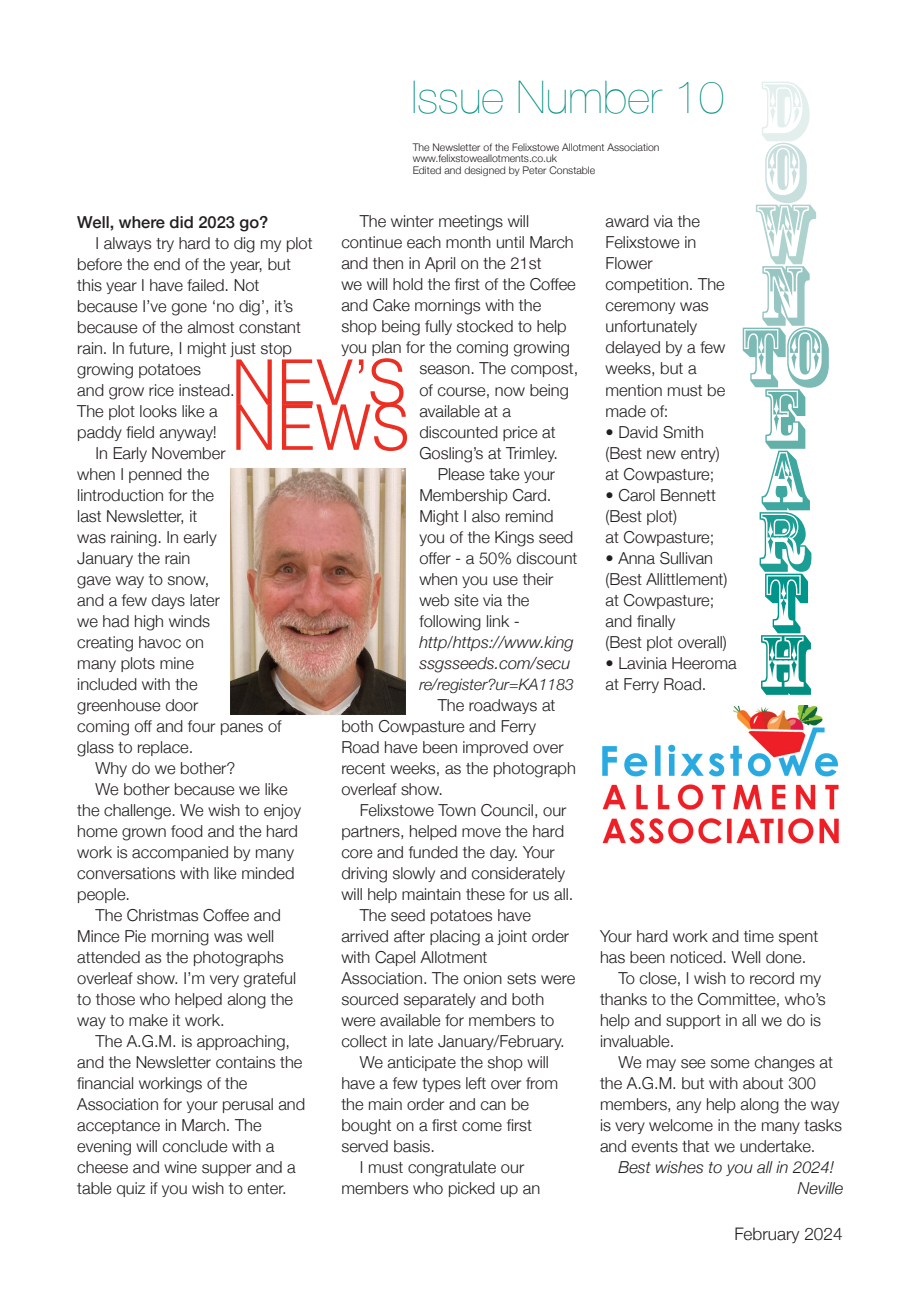
<style>
.page{position:relative;width:920px;height:1290px;background:#fff}
.page>*{position:absolute;margin:0;border:0;box-sizing:border-box;transform-origin:0 0}
.t1{font:79.5px "Rosewood Std";color:#7cbab6}
.t2{font:79.5px "Rosewood Std";color:#e3efed}
.t3{font:79.5px "Rosewood Std";color:#c8dfdd}
.t4{font:79.5px "Rosewood Std";color:#aed2ce}
.t5{font:79.5px "Rosewood Std";color:#97c6c2}
.t6{font:79.5px "Rosewood Std";color:#63b0a9}
.t7{font:79.5px "Rosewood Std";color:#3ea79f}
.t8{font:79.5px "Rosewood Std";color:#1c9e94}
.t9{font:79.5px "Rosewood Std";color:#00958a}
.t10{font:79.5px "Rosewood Std";color:#008f81}
.t11{font:300 63px/45px "Helvetica";color:#ec2f23}
.t12{font:200 45px "Helvetica Neue";color:#008f81}
.t13{font:300 17.25px "Helvetica Neue";color:#231f20}
.t14{font:300 16.5px/21px "Helvetica Neue";color:#231f20}
.t15{font:italic 300 16.5px/21px "Helvetica Neue";color:#231f20}
.t16{font:500 16.5px "Helvetica Neue";color:#231f20}
.t17{font:italic 300 15.75px "Helvetica Neue";color:#231f20}
.t18{font:300 10.5px/11.2px "Helvetica Neue";color:#231f20}
.s1{font-style:normal}
</style>
<div class="page">
<img style="left:602px;top:706px;width:237px;height:138px">
<img style="left:232px;top:469px;width:172px;height:245px">
<div style="left:230px;top:467px;width:176px;height:249px;border:1px solid #e7e8e9"></div>
<h3 class="t12" style="left:412px;top:71px;width:314px">Issue Number 10</h3>
<h1 class="t2" style="left:759px;top:82px;width:50px">D</h1>
<h1 class="t3" style="left:761px;top:143px;width:46px">O</h1>
<h1 class="t4" style="left:753px;top:205px;width:62px">W</h1>
<h1 class="t5" style="left:760px;top:266px;width:48px">N</h1>
<h1 class="t1" style="left:739px;top:328px;width:90px">TO</h1>
<h1 class="t6" style="left:763px;top:389px;width:42px">E</h1>
<h1 class="t7" style="left:759px;top:451px;width:49px">A</h1>
<h1 class="t8" style="left:757px;top:512px;width:54px">R</h1>
<h1 class="t9" style="left:761px;top:574px;width:46px">T</h1>
<h1 class="t10" style="left:758px;top:635px;width:51px">H</h1>
<p class="t18" style="left:413px;top:141px;width:248px">The Newsletter of the Felixstowe Allotment Association www.felixstoweallotments.co.uk<br>Edited and designed by Peter Constable</p>
<p class="t16" style="left:77px;top:212px;width:193px">Well, where did 2023 go?</p>
<p class="t14" style="left:96px;top:232px;width:218px">I always try hard to dig my plot</p>
<p class="t14" style="left:77px;top:253px;width:215px">before the end of the year, but</p>
<p class="t14" style="left:77px;top:274px;width:184px">this year I have failed. Not</p>
<p class="t14" style="left:77px;top:295px;width:217px">because I’ve gone ‘no dig’, it’s</p>
<p class="t14" style="left:77px;top:316px;width:225px">because of the almost constant</p>
<p class="t14" style="left:77px;top:337px;width:216px">rain. In future, I might just stop</p>
<p class="t14" style="left:77px;top:358px;width:125px">growing potatoes</p>
<p class="t14" style="left:77px;top:379px;width:159px">and grow rice instead.</p>
<p class="t14" style="left:77px;top:400px;width:142px">The plot looks like a</p>
<p class="t14" style="left:77px;top:421px;width:141px">paddy field anyway!</p>
<p class="t14" style="left:96px;top:442px;width:131px">In Early November</p>
<p class="t14" style="left:77px;top:463px;width:134px">when I penned the</p>
<p class="t14" style="left:77px;top:484px;width:138px">lintroduction for the</p>
<p class="t14" style="left:77px;top:505px;width:122px">last Newsletter, it</p>
<p class="t14" style="left:77px;top:526px;width:141px">was raining. In early</p>
<p class="t14" style="left:77px;top:547px;width:115px">January the rain</p>
<p class="t14" style="left:77px;top:568px;width:134px">gave way to snow,</p>
<p class="t14" style="left:77px;top:589px;width:144px">and a few days later</p>
<p class="t14" style="left:77px;top:610px;width:134px">we had high winds</p>
<p class="t14" style="left:77px;top:631px;width:128px">creating havoc on</p>
<p class="t14" style="left:77px;top:652px;width:118px">many plots mine</p>
<p class="t14" style="left:77px;top:673px;width:122px">included with the</p>
<p class="t14" style="left:77px;top:694px;width:123px">greenhouse door</p>
<p class="t14" style="left:77px;top:715px;width:206px">coming off and four panes of</p>
<p class="t14" style="left:77px;top:736px;width:118px">glass to replace.</p>
<p class="t14" style="left:96px;top:757px;width:141px">Why do we bother?</p>
<p class="t14" style="left:96px;top:778px;width:193px">We bother because we like</p>
<p class="t14" style="left:77px;top:799px;width:225px">the challenge. We wish to enjoy</p>
<p class="t14" style="left:77px;top:820px;width:222px">home grown food and the hard</p>
<p class="t14" style="left:77px;top:841px;width:218px">work is accompanied by many</p>
<p class="t14" style="left:77px;top:862px;width:219px">conversations with like minded</p>
<p class="t14" style="left:77px;top:883px;width:54px">people.</p>
<p class="t14" style="left:96px;top:904px;width:187px">The Christmas Coffee and</p>
<p class="t14" style="left:77px;top:925px;width:198px">Mince Pie morning was well</p>
<p class="t14" style="left:77px;top:946px;width:208px">attended as the photographs</p>
<p class="t14" style="left:77px;top:967px;width:220px">overleaf show. I’m very grateful</p>
<p class="t14" style="left:77px;top:988px;width:217px">to those who helped along the</p>
<p class="t14" style="left:77px;top:1009px;width:149px">way to make it work.</p>
<p class="t14" style="left:96px;top:1030px;width:196px">The A.G.M. is approaching,</p>
<p class="t14" style="left:77px;top:1051px;width:227px">and the Newsletter contains the</p>
<p class="t14" style="left:77px;top:1072px;width:172px">financial workings of the</p>
<p class="t14" style="left:77px;top:1093px;width:229px">Association for your perusal and</p>
<p class="t14" style="left:77px;top:1114px;width:186px">acceptance in March. The</p>
<p class="t14" style="left:77px;top:1135px;width:199px">evening will conclude with a</p>
<p class="t14" style="left:77px;top:1156px;width:220px">cheese and wine supper and a</p>
<p class="t14" style="left:77px;top:1177px;width:211px">table quiz if you wish to enter.</p>
<p class="t14" style="left:606px;top:211px;width:121px">award via the<br>Felixstowe in<br>Flower competition. The ceremony was unfortunately delayed by a few weeks, but a mention must be made of:</p>
<p class="t14" style="left:606px;top:421px;width:116px">• David Smith (Best new entry) at Cowpasture;</p>
<p class="t14" style="left:606px;top:484px;width:112px">• Carol Bennett (Best plot)<br>at Cowpasture;</p>
<p class="t14" style="left:606px;top:547px;width:123px">• Anna Sullivan (Best Allittlement) at Cowpasture; and finally<br>(Best plot overall)</p>
<p class="t14" style="left:606px;top:652px;width:133px">• Lavinia Heeroma at Ferry Road.</p>
<p class="t14" style="left:360px;top:211px;width:171px">The winter meetings will</p>
<p class="t14" style="left:341px;top:232px;width:234px">continue each month until March</p>
<p class="t14" style="left:341px;top:253px;width:202px">and then in April on the 21st</p>
<p class="t14" style="left:341px;top:274px;width:236px">we will hold the first of the Coffee</p>
<p class="t14" style="left:341px;top:295px;width:201px">and Cake mornings with the</p>
<p class="t14" style="left:341px;top:316px;width:227px">shop being fully stocked to help</p>
<p class="t14" style="left:341px;top:337px;width:230px">you plan for the coming growing</p>
<p class="t14" style="left:419px;top:358px;width:160px">season. The compost,</p>
<p class="t14" style="left:419px;top:379px;width:151px">of course, now being</p>
<p class="t14" style="left:419px;top:400px;width:93px">available at a</p>
<p class="t14" style="left:419px;top:421px;width:138px">discounted price at</p>
<p class="t14" style="left:419px;top:442px;width:140px">Gosling’s at Trimley.</p>
<p class="t14" style="left:438px;top:463px;width:119px">Please take your</p>
<p class="t14" style="left:419px;top:484px;width:134px">Membership Card.</p>
<p class="t14" style="left:419px;top:505px;width:136px">Might I also remind</p>
<p class="t14" style="left:419px;top:526px;width:156px">you of the Kings seed</p>
<p class="t14" style="left:419px;top:547px;width:160px">offer - a 50% discount</p>
<p class="t14" style="left:419px;top:568px;width:135px">when you use their</p>
<p class="t14" style="left:419px;top:589px;width:112px">web site via the</p>
<p class="t14" style="left:419px;top:610px;width:102px">following link -</p>
<p class="t15" style="left:419px;top:631px;width:156px">http<span class="s1">/</span>https://www.king</p>
<p class="t15" style="left:419px;top:652px;width:152px">ssgsseeds.com/secu</p>
<p class="t17" style="left:419px;top:674px;width:156px">re/register?ur=KA1183</p>
<p class="t14" style="left:341px;top:694px;width:236px;text-indent:96px">The roadways at both Cowpasture and Ferry<br>Road have been improved over recent weeks, as the photograph overleaf show.</p>
<p class="t14" style="left:360px;top:799px;width:208px">Felixstowe Town Council, our</p>
<p class="t14" style="left:341px;top:820px;width:224px">partners, helped move the hard</p>
<p class="t14" style="left:341px;top:841px;width:215px">core and funded the day. Your</p>
<p class="t14" style="left:341px;top:862px;width:225px">driving slowly and considerately</p>
<p class="t14" style="left:341px;top:883px;width:233px">will help maintain these for us all.</p>
<p class="t14" style="left:360px;top:904px;width:173px">The seed potatoes have</p>
<p class="t14" style="left:341px;top:925px;width:229px">arrived after placing a joint order</p>
<p class="t14" style="left:341px;top:946px;width:148px">with Capel Allotment</p>
<p class="t14" style="left:341px;top:967px;width:235px">Association. The onion sets were</p>
<p class="t14" style="left:341px;top:988px;width:204px">sourced separately and both</p>
<p class="t14" style="left:341px;top:1009px;width:215px">were available for members to</p>
<p class="t14" style="left:341px;top:1030px;width:225px">collect in late January/February.</p>
<p class="t14" style="left:360px;top:1051px;width:191px">We anticipate the shop will</p>
<p class="t14" style="left:341px;top:1072px;width:218px">have a few types left over from</p>
<p class="t14" style="left:341px;top:1093px;width:189px">the main order and can be</p>
<p class="t14" style="left:341px;top:1114px;width:192px">bought on a first come first</p>
<p class="t14" style="left:341px;top:1135px;width:95px">served basis.</p>
<p class="t14" style="left:360px;top:1156px;width:166px">I must congratulate our</p>
<p class="t14" style="left:341px;top:1177px;width:200px">members who picked up an</p>
<h2 class="t11" style="left:231px;top:355px;width:180px">NEV’S<br>NEWS</h2>
<p class="t14" style="left:600px;top:925px;width:220px">Your hard work and time spent</p>
<p class="t14" style="left:600px;top:946px;width:208px">has been noticed. Well done.</p>
<p class="t14" style="left:618px;top:967px;width:204px">To close, I wish to record my</p>
<p class="t14" style="left:600px;top:988px;width:227px">thanks to the Committee, who’s</p>
<p class="t14" style="left:600px;top:1009px;width:222px">help and support in all we do is</p>
<p class="t14" style="left:600px;top:1030px;width:76px">invaluable.</p>
<p class="t14" style="left:618px;top:1051px;width:216px">We may see some changes at</p>
<p class="t14" style="left:600px;top:1072px;width:217px">the A.G.M. but with about 300</p>
<p class="t14" style="left:600px;top:1093px;width:241px">members, any help along the way</p>
<p class="t14" style="left:600px;top:1114px;width:244px">is very welcome in the many tasks</p>
<p class="t14" style="left:600px;top:1135px;width:217px">and events that we undertake.</p>
<p class="t15" style="left:798px;top:1157px;width:47px;text-indent:-179px">Best wishes to you all in 2024!<br>Neville</p>
<p class="t13" style="left:734px;top:1223px;width:110px">February 2024</p>
</div>
